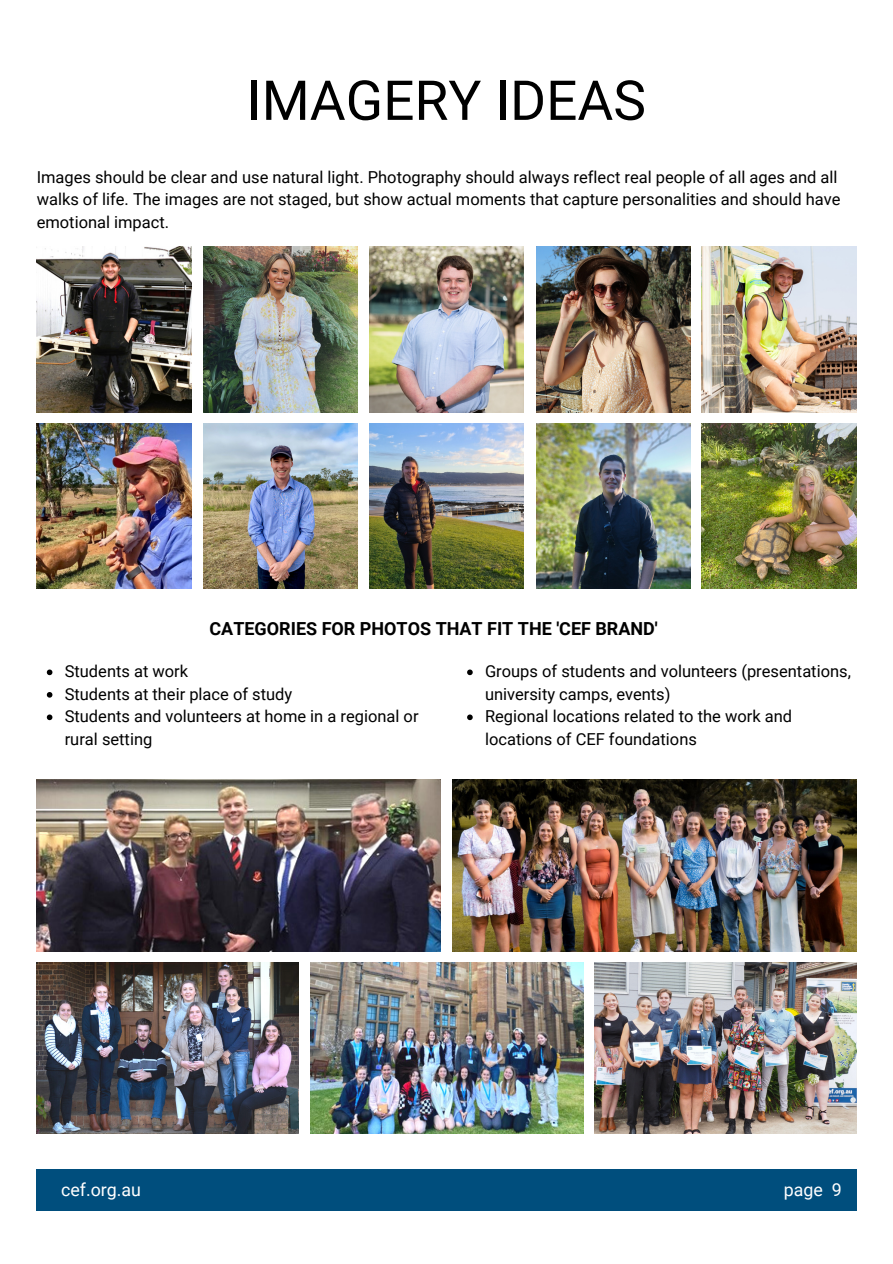
<style>
.page{position:relative;width:893px;height:1264px;background:#fff}
.page>*{position:absolute;margin:0;border:0;box-sizing:border-box;transform-origin:0 0}
.t1{font:55.05px "Roboto";color:#000}
.t2{font:700 18px "Roboto";color:#000}
.t3{font:17.85px "Roboto";color:#fff}
.t4{font:16.5px/22.5px "Roboto";color:#000}
</style>
<div class="page">
<img style="left:37px;top:779px;width:403px;height:172px">
<img style="left:453px;top:779px;width:403px;height:172px">
<img style="left:37px;top:962px;width:262px;height:171px">
<img style="left:310px;top:962px;width:273px;height:171px">
<img style="left:594px;top:962px;width:262px;height:171px">
<img style="left:37px;top:247px;width:155px;height:165px">
<img style="left:203px;top:247px;width:154px;height:165px">
<img style="left:369px;top:247px;width:154px;height:165px">
<img style="left:536px;top:247px;width:154px;height:165px">
<img style="left:701px;top:247px;width:155px;height:165px">
<div style="left:37px;top:1168px;width:819px;height:42px;background:#004e7d"></div>
<img style="left:37px;top:423px;width:155px;height:165px">
<img style="left:203px;top:423px;width:154px;height:165px">
<img style="left:369px;top:423px;width:154px;height:165px">
<img style="left:536px;top:423px;width:154px;height:165px">
<img style="left:701px;top:423px;width:155px;height:165px">
<svg style="left:467px;top:669px;width:5px;height:6px"></svg>
<svg style="left:467px;top:714px;width:5px;height:6px"></svg>
<svg style="left:47px;top:669px;width:5px;height:6px"></svg>
<svg style="left:47px;top:692px;width:5px;height:5px"></svg>
<svg style="left:47px;top:714px;width:5px;height:6px"></svg>
<p class="t1" style="left:247px;top:69px;width:400px">IMAGERY IDEAS</p>
<p class="t4" style="left:37px;top:166px;width:805px">Images should be clear and use natural light. Photography should always reflect real people of all ages and all walks of life. The images are not staged, but show actual moments that capture personalities and should have emotional impact.</p>
<p class="t2" style="left:209px;top:618px;width:449px">CATEGORIES FOR PHOTOS THAT FIT THE 'CEF BRAND'</p>
<p class="t4" style="left:65px;top:660px;width:125px">Students at work</p>
<p class="t4" style="left:65px;top:683px;width:229px">Students at their place of study</p>
<p class="t4" style="left:65px;top:705px;width:355px">Students and volunteers at home in a regional or rural setting</p>
<p class="t4" style="left:485px;top:660px;width:367px">Groups of students and volunteers (presentations, university camps, events)</p>
<p class="t4" style="left:485px;top:705px;width:309px">Regional locations related to the work and locations of CEF foundations</p>
<p class="t3" style="left:61px;top:1178px;width:81px">cef.org.au</p>
<p class="t3" style="left:783px;top:1178px;width:59px">page 9</p>
</div>
